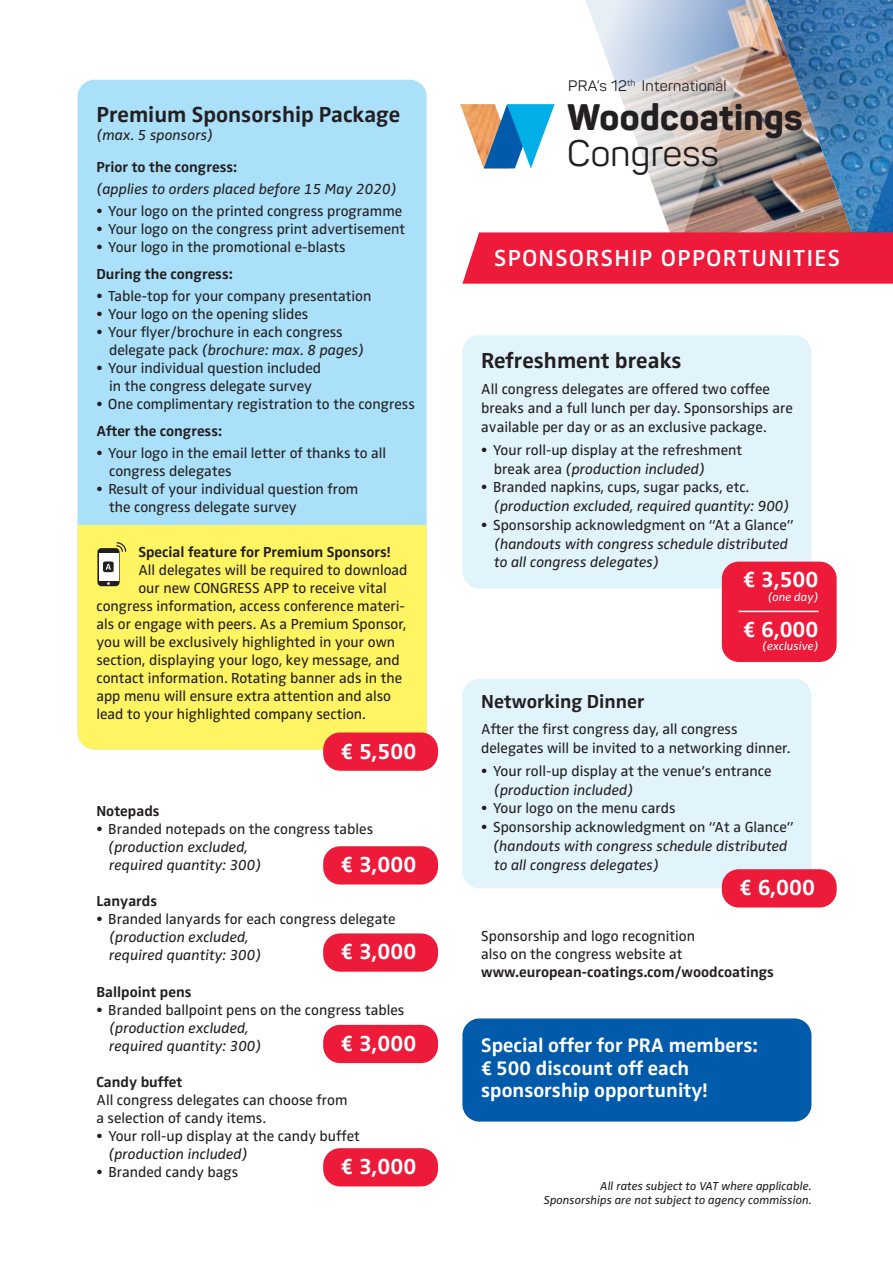
<style>
.page{position:relative;width:893px;height:1263px;background:#fff}
.page>*{position:absolute;margin:0;border:0;box-sizing:border-box;transform-origin:0 0}
.t1{font:800 36.45px "Panton";letter-spacing:.01em;color:#231f20}
.t2{font:36.45px "Panton";letter-spacing:.01em;color:#231f20}
.t3{font:600 24px "Zwo Pro";letter-spacing:.06em;color:#fff}
.t4{font:700 22.5px "Zwo Pro";color:#fff}
.t5{font:700 22.5px "Zwo Pro";color:#231f20}
.t6{font:700 20.25px/22.5px "Zwo Pro";color:#fff}
.t7{font:700 19.5px "Zwo Pro";color:#231f20}
.t8{font:15px/18px "Zwo Pro";color:#231f20}
.t9{font:italic 15px/18px "Zwo Pro";color:#231f20}
.t10{font:700 15px "Zwo Pro";color:#231f20}
.t11{font:15px "Panton";letter-spacing:.02em;color:#231f20}
.t12{font:italic 12px/14.4px "Zwo Pro";color:#231f20;text-align:right}
.t13{font:italic 12px "Zwo Pro";color:#fff}
.s1{font-style:italic}
</style>
<div class="page">
<div style="left:78px;top:80px;width:349px;height:669px;background:#aae0f9;border-radius:17px"></div>
<div style="left:78px;top:525px;width:349px;height:224px;background:#fff461"></div>
<div style="left:462px;top:335px;width:349px;height:254px;background:#e1f4fc;border-radius:17px"></div>
<div style="left:323px;top:732px;width:115px;height:39px;background:#ed1a3a;border-radius:17px"></div>
<div style="left:462px;top:679px;width:349px;height:209px;background:#e1f4fc;border-radius:17px"></div>
<div style="left:323px;top:846px;width:115px;height:38px;background:#ed1a3a;border-radius:17px"></div>
<div style="left:323px;top:933px;width:115px;height:39px;background:#ed1a3a;border-radius:17px"></div>
<div style="left:323px;top:1025px;width:115px;height:38px;background:#ed1a3a;border-radius:17px"></div>
<div style="left:323px;top:1148px;width:115px;height:38px;background:#ed1a3a;border-radius:17px"></div>
<div style="left:462px;top:1018px;width:349px;height:103px;background:#015aaa;border-radius:17px"></div>
<div style="left:722px;top:562px;width:115px;height:100px;background:#ed1a3a;border-radius:17px"></div>
<hr style="left:738px;top:611px;width:81px;height:1px;background:#fff">
<div style="left:722px;top:869px;width:115px;height:38px;background:#ed1a3a;border-radius:17px"></div>
<svg style="left:97px;top:548px;width:23px;height:38px"></svg>
<div style="left:99px;top:553px;width:19px;height:28px;background:#fff"></div>
<svg style="left:116px;top:542px;width:11px;height:10px"></svg>
<div style="left:103px;top:561px;width:11px;height:11px;background:#231f20;border-radius:2px"></div>
<svg style="left:106px;top:564px;width:5px;height:6px"></svg>
<div style="left:404px;top:21px;width:462px;height:221px;background:#fff;opacity:.69"></div>
<img style="left:460px;top:104px;width:2px;height:64px">
<img style="left:462px;top:0;width:431px;height:284px">
<h3 class="t5" style="left:96px;top:101px;width:305px">Premium Sponsorship Package</h3>
<p class="t9" style="left:96px;top:127px;width:118px">(max. 5 sponsors)</p>
<p class="t10" style="left:96px;top:158px;width:142px">Prior to the congress:</p>
<p class="t9" style="left:96px;top:181px;width:302px">(applies to orders placed before 15 May 2020)</p>
<p class="t8" style="left:96px;top:203px;width:307px">• Your logo on the printed congress programme</p>
<p class="t8" style="left:96px;top:221px;width:310px">• Your logo on the congress print advertisement</p>
<p class="t8" style="left:96px;top:239px;width:251px">• Your logo in the promotional e-blasts</p>
<p class="t10" style="left:96px;top:265px;width:138px">During the congress:</p>
<p class="t8" style="left:96px;top:288px;width:277px">• Table-top for your company presentation</p>
<p class="t8" style="left:96px;top:306px;width:214px">• Your logo on the opening slides</p>
<p class="t8" style="left:109px;top:324px;width:257px;text-indent:-13px">• Your flyer/brochure in each congress delegate pack <span class="s1">(brochure: max. 8 pages)</span></p>
<p class="t8" style="left:96px;top:360px;width:226px;text-align:center">• Your individual question included in the congress delegate survey</p>
<p class="t8" style="left:96px;top:396px;width:320px">• One complimentary registration to the congress</p>
<p class="t10" style="left:96px;top:422px;width:127px">After the congress:</p>
<p class="t8" style="left:109px;top:444px;width:279px;text-indent:-13px">• Your logo in the email letter of thanks to all congress delegates</p>
<p class="t8" style="left:109px;top:480px;width:251px;text-indent:-13px">• Result of your individual question from the congress delegate survey</p>
<p class="t10" style="left:138px;top:543px;width:254px">Special feature for Premium Sponsors!</p>
<p class="t8" style="left:138px;top:561px;width:271px">All delegates will be required to download</p>
<p class="t8" style="left:138px;top:579px;width:250px">our new CONGRESS APP to receive vital</p>
<p class="t8" style="left:96px;top:597px;width:310px">congress information, access conference materi-</p>
<p class="t8" style="left:96px;top:615px;width:311px">als or engage with peers. As a Premium Sponsor,</p>
<p class="t8" style="left:96px;top:633px;width:300px">you will be exclusively highlighted in your own</p>
<p class="t8" style="left:96px;top:651px;width:305px">section, displaying your logo, key message, and</p>
<p class="t8" style="left:96px;top:669px;width:307px">contact information. Rotating banner ads in the</p>
<p class="t8" style="left:96px;top:687px;width:296px">app menu will ensure extra attention and also</p>
<p class="t8" style="left:96px;top:705px;width:271px">lead to your highlighted company section.</p>
<h3 class="t4" style="left:341px;top:738px;width:77px">€ 5,500</h3>
<p class="t10" style="left:96px;top:803px;width:65px">Notepads</p>
<p class="t8" style="left:96px;top:821px;width:278px">• Branded notepads on the congress tables</p>
<p class="t9" style="left:108px;top:839px;width:155px">(production excluded, required quantity: 300)</p>
<p class="t10" style="left:96px;top:893px;width:62px">Lanyards</p>
<p class="t8" style="left:96px;top:911px;width:301px">• Branded lanyards for each congress delegate</p>
<p class="t9" style="left:109px;top:929px;width:154px">(production excluded, required quantity: 300)</p>
<p class="t10" style="left:96px;top:983px;width:97px">Ballpoint pens</p>
<p class="t8" style="left:96px;top:1001px;width:309px">• Branded ballpoint pens on the congress tables</p>
<p class="t9" style="left:109px;top:1019px;width:154px">(production excluded, required quantity: 300)</p>
<p class="t10" style="left:96px;top:1073px;width:88px">Candy buffet</p>
<p class="t8" style="left:96px;top:1091px;width:253px">All congress delegates can choose from a selection of candy items.</p>
<p class="t8" style="left:96px;top:1127px;width:265px">• Your roll-up display at the candy buffet</p>
<p class="t9" style="left:108px;top:1145px;width:141px">(production included)</p>
<p class="t8" style="left:96px;top:1163px;width:143px">• Branded candy bags</p>
<h3 class="t4" style="left:341px;top:851px;width:77px">€ 3,000</h3>
<h3 class="t4" style="left:341px;top:939px;width:77px">€ 3,000</h3>
<h3 class="t4" style="left:341px;top:1030px;width:77px">€ 3,000</h3>
<h3 class="t4" style="left:341px;top:1153px;width:77px">€ 3,000</h3>
<p class="t11" style="left:568px;top:76px;width:160px">PRA’s 12<sup>th</sup> International</p>
<h1 class="t1" style="left:567px;top:94px;width:237px">Woodcoatings</h1>
<h1 class="t2" style="left:567px;top:130px;width:153px">Congress</h1>
<h2 class="t3" style="left:494px;top:244px;width:348px">SPONSORSHIP OPPORTUNITIES</h2>
<h3 class="t5" style="left:481px;top:347px;width:202px">Refreshment breaks</h3>
<p class="t8" style="left:481px;top:380px;width:313px;line-height:18.8px">All congress delegates are offered two coffee breaks and a full lunch per day. Sponsorships are aVailable per day or as an exclusive package.</p>
<p class="t8" style="left:494px;top:441px;width:250px;line-height:18.8px;text-indent:-13px">• Your roll-up display at the refreshment break area <span class="s1">(production included)</span></p>
<p class="t8" style="left:481px;top:479px;width:269px">• Branded napkins, cups, sugar packs, etc.</p>
<p class="t9" style="left:494px;top:497px;width:297px">(production excluded, required quantity: 900)</p>
<p class="t8" style="left:481px;top:516px;width:314px">• Sponsorship acknowledgment on “At a Glance”</p>
<p class="t9" style="left:494px;top:534px;width:296px;line-height:18.8px">(handouts with congress schedule distributed to all congress delegates)</p>
<h3 class="t4" style="left:743px;top:567px;width:77px">€ 3,500</h3>
<p class="t13" style="left:768px;top:590px;width:52px">(one day)</p>
<h3 class="t4" style="left:743px;top:616px;width:77px">€ 6,000</h3>
<p class="t13" style="left:762px;top:639px;width:58px">(exclusive)</p>
<h3 class="t7" style="left:481px;top:690px;width:165px">Networking Dinner</h3>
<p class="t8" style="left:481px;top:720px;width:310px;line-height:18.8px">After the first congress day, all congress delegates will be invited to a networking dinner.</p>
<p class="t8" style="left:481px;top:762px;width:292px">• Your roll-up display at the venue’s entrance</p>
<p class="t9" style="left:494px;top:781px;width:141px">(production included)</p>
<p class="t8" style="left:481px;top:800px;width:196px">• Your logo on the menu cards</p>
<p class="t8" style="left:481px;top:818px;width:314px">• Sponsorship acknowledgment on “At a Glance”</p>
<p class="t9" style="left:493px;top:837px;width:296px;line-height:18.8px">(handouts with congress schedule distributed to all congress delegates)</p>
<h3 class="t4" style="left:739px;top:874px;width:77px">€ 6,000</h3>
<p class="t8" style="left:481px;top:928px;width:215px">Sponsorship and logo recognition also on the congress website at</p>
<p class="t10" style="left:481px;top:964px;width:294px">www.european-coatings.com/woodcoatings</p>
<h3 class="t6" style="left:481px;top:1035px;width:278px">Special offer for PRA members: € 500 discount off each sponsorship opportunity!</h3>
<p class="t12" style="left:544px;top:1179px;width:269px">All rates subject to VAT where applicable.<br>Sponsorships are not subject to agency commission.</p>
</div>
